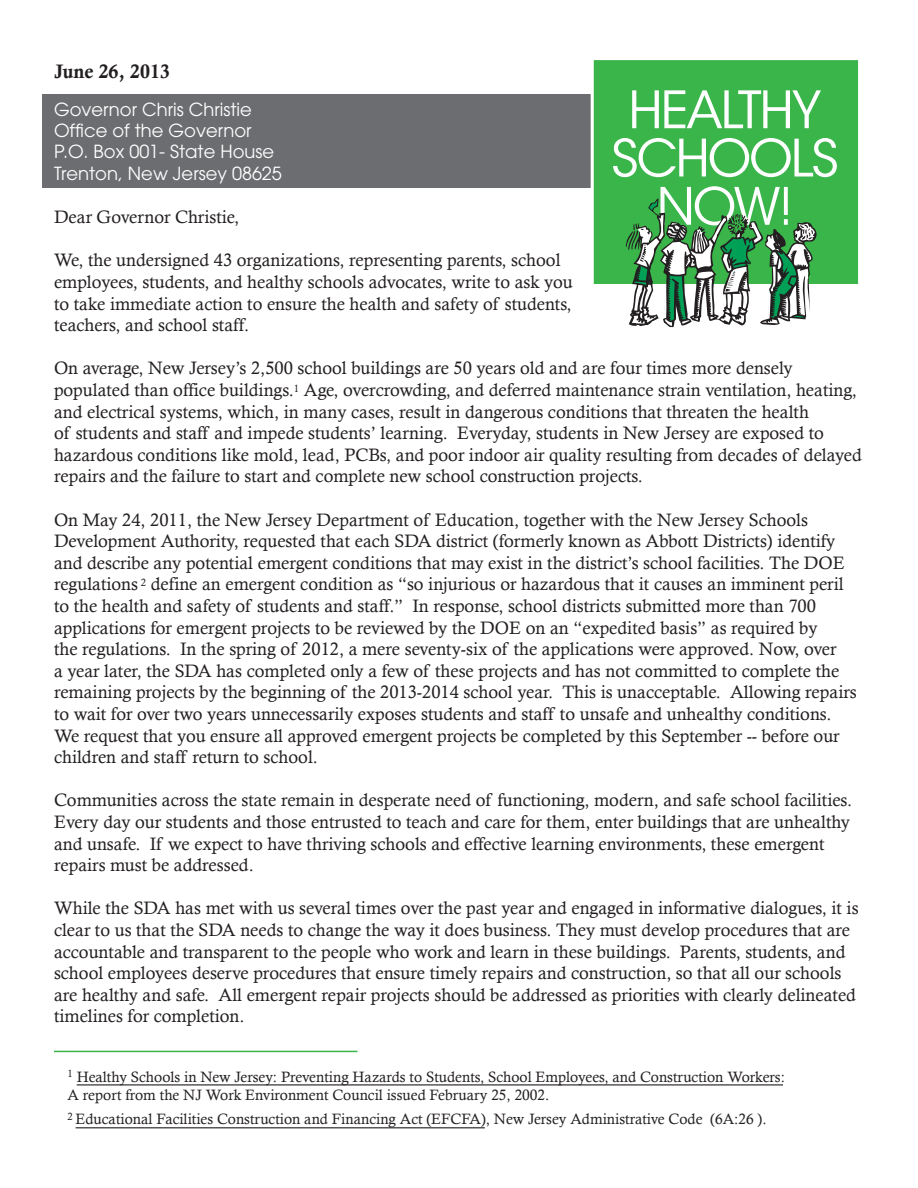
<style>
.page{position:relative;width:918px;height:1188px;background:#fff}
.page>*{position:absolute;margin:0;border:0;box-sizing:border-box;transform-origin:0 0}
.t1{font:19.5px "Calis MT Bol";color:#231f20}
.t2{font:18px/21.6px "Calisto";color:#231f20}
.t3{font:18px/21.1px "Avant Garde";color:#fff}
.t4{font:15px/18px "Calisto";color:#231f20}
</style>
<div class="page">
<div style="left:42px;top:95px;width:562px;height:93px;background:#6c6d70"></div>
<div style="left:592px;top:59px;width:268px;height:225px;background:#3ab54a"></div>
<svg style="left:632px;top:90px;width:189px;height:38px"></svg>
<svg style="left:613px;top:138px;width:224px;height:39px"></svg>
<svg style="left:626px;top:186px;width:191px;height:140px"></svg>
<div style="left:591px;top:57px;width:270px;height:273px;border:3px solid #fff"></div>
<hr style="left:54px;top:1051px;width:303px;height:1px;background:#39b54a">
<hr style="left:77px;top:1084px;width:706px;height:1px;background:#231f20">
<hr style="left:76px;top:1127px;width:409px;height:1px;background:#231f20">
<p class="t1" style="left:54px;top:64px;width:118px">June 26, 2013</p>
<p class="t3" style="left:54px;top:99px;width:229px">Governor Chris Christie<br>Office of the Governor<br>P.O. Box 001- State House<br>Trenton, New Jersey 08625</p>
<p class="t2" style="left:54px;top:206px;width:187px">Dear Governor Christie,</p>
<p class="t2" style="left:54px;top:249px;width:520px">We, the undersigned 43 organizations, representing parents, school employees, students, and healthy schools advocates, write to ask you to take immediate action to ensure the health and safety of students, teachers, and school staff.</p>
<p class="t2" style="left:54px;top:357px;width:809px">On average, New Jersey’s 2,500 school buildings are 50 years old and are four times more densely populated than office buildings.<sup>1</sup> Age, overcrowding, and deferred maintenance strain ventilation, heating, and electrical systems, which, in many cases, result in dangerous conditions that threaten the health<br>of students and staff and impede students’ learning. Everyday, students in New Jersey are exposed to hazardous conditions like mold, lead, PCBs, and poor indoor air quality resulting from decades of delayed repairs and the failure to start and complete new school construction projects.</p>
<p class="t2" style="left:54px;top:509px;width:804px">On May 24, 2011, the New Jersey Department of Education, together with the New Jersey Schools Development Authority, requested that each SDA district (formerly known as Abbott Districts) identify and describe any potential emergent conditions that may exist in the district’s school facilities. The DOE regulations <sup>2</sup> define an emergent condition as “so injurious or hazardous that it causes an imminent peril to the health and safety of students and staff.” In response, school districts submitted more than 700 applications for emergent projects to be reviewed by the DOE on an “expedited basis” as required by<br>the regulations. In the spring of 2012, a mere seventy-six of the applications were approved. Now, over<br>a year later, the SDA has completed only a few of these projects and has not committed to complete the remaining projects by the beginning of the 2013-2014 school year. This is unacceptable. Allowing repairs to wait for over two years unnecessarily exposes students and staff to unsafe and unhealthy conditions.<br>We request that you ensure all approved emergent projects be completed by this September -- before our children and staff return to school.</p>
<p class="t2" style="left:54px;top:789px;width:800px">Communities across the state remain in desperate need of functioning, modern, and safe school facilities.<br>Every day our students and those entrusted to teach and care for them, enter buildings that are unhealthy and unsafe. If we expect to have thriving schools and effective learning environments, these emergent repairs must be addressed.</p>
<p class="t2" style="left:54px;top:897px;width:806px">While the SDA has met with us several times over the past year and engaged in informative dialogues, it is clear to us that the SDA needs to change the way it does business. They must develop procedures that are accountable and transparent to the people who work and learn in these buildings. Parents, students, and school employees deserve procedures that ensure timely repairs and construction, so that all our schools are healthy and safe. All emergent repair projects should be addressed as priorities with clearly delineated timelines for completion.</p>
<p class="t4" style="left:68px;top:1067px;width:719px"><sup>1</sup> Healthy Schools in New Jersey: Preventing Hazards to Students, School Employees, and Construction Workers:<br>A report from the NJ Work Environment Council issued February 25, 2002.</p>
<p class="t4" style="left:68px;top:1110px;width:701px"><sup>2</sup> Educational Facilities Construction and Financing Act (EFCFA), New Jersey Administrative Code (6A:26 ).</p>
</div>
